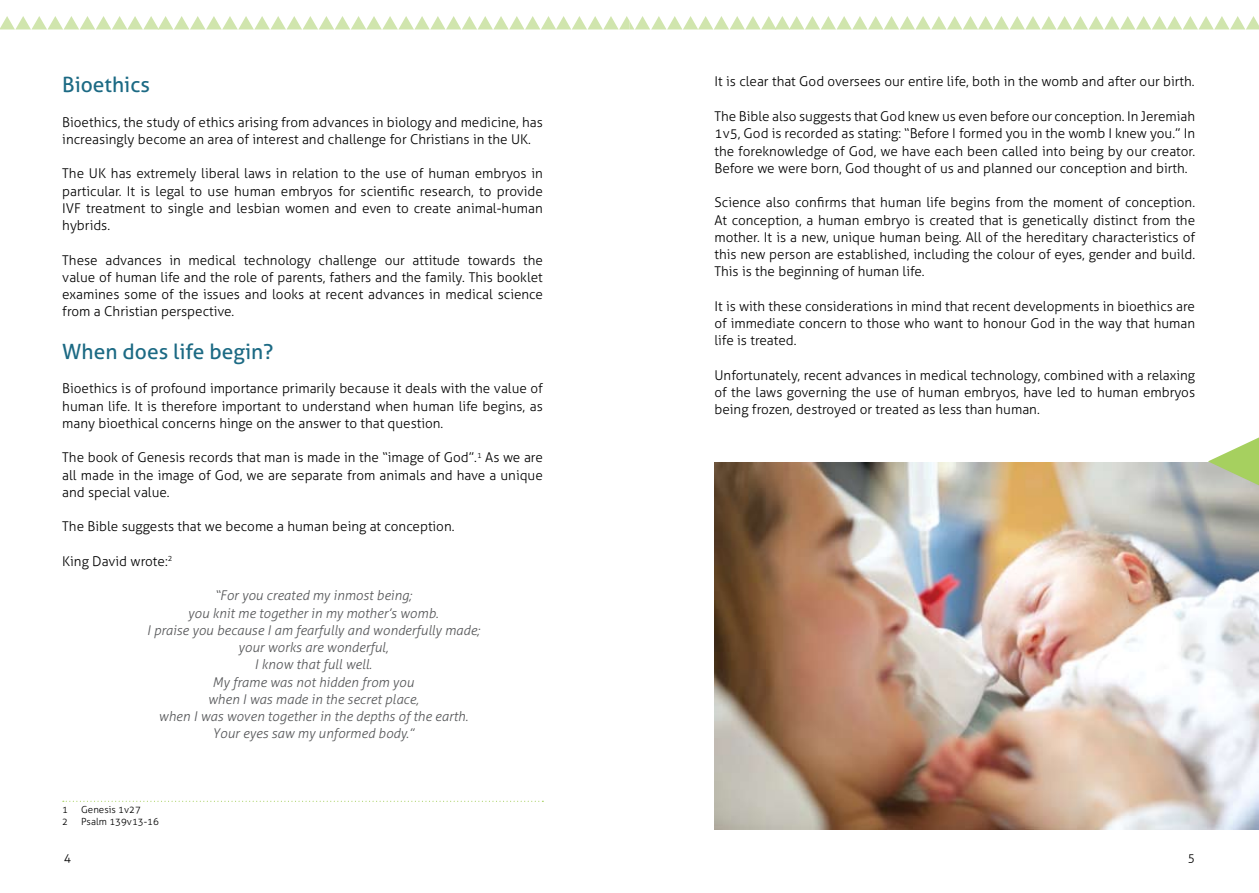
<style>
.page{position:relative;width:1259px;height:893px;background:#fff}
.page>*{position:absolute;margin:0;border:0;box-sizing:border-box;transform-origin:0 0}
.t1{font:21px "Aller";color:#1c6a84}
.t2{font:300 13.5px/17.2px "Aller";color:#000;text-align:justify}
.t3{font:italic 300 13.5px/17.2px "Aller";color:#58595b;text-align:center}
.t4{font:300 12px "Aller";color:#000}
.t5{font:300 9.75px "Aller";color:#000}
</style>
<div class="page">
<svg style="left:0;top:16px;width:1259px;height:13px"></svg>
<svg style="left:63px;top:801px;width:480px;height:1px"></svg>
<img style="left:714px;top:462px;width:545px;height:367px">
<svg style="left:1208px;top:437px;width:51px;height:48px"></svg>
<h1 class="t1" style="left:62px;top:72px;width:89px">Bioethics</h1>
<p class="t2" style="left:62px;top:113px;width:482px">Bioethics, the study of ethics arising from advances in biology and medicine, has increasingly become an area of interest and challenge for Christians in the UK.</p>
<p class="t2" style="left:62px;top:165px;width:482px">The UK has extremely liberal laws in relation to the use of human embryos in particular. It is legal to use human embryos for scientific research, to provide IVF treatment to single and lesbian women and even to create animal-human hybrids.</p>
<p class="t2" style="left:62px;top:251px;width:482px">These advances in medical technology challenge our attitude towards the value of human life and the role of parents, fathers and the family. This booklet examines some of the issues and looks at recent advances in medical science from a Christian perspective.</p>
<h1 class="t1" style="left:62px;top:338px;width:212px">When does life begin?</h1>
<p class="t2" style="left:62px;top:380px;width:482px">Bioethics is of profound importance primarily because it deals with the value of human life. It is therefore important to understand when human life begins, as many bioethical concerns hinge on the answer to that question.</p>
<p class="t2" style="left:62px;top:449px;width:482px">The book of Genesis records that man is made in the “image of God”.<sup>1</sup> As we are all made in the image of God, we are separate from animals and have a unique and special value.</p>
<p class="t2" style="left:62px;top:518px;width:394px">The Bible suggests that we become a human being at conception.</p>
<p class="t2" style="left:62px;top:552px;width:112px">King David wrote:<sup>2</sup></p>
<p class="t3" style="left:147px;top:587px;width:334px">“For you created my inmost being;<br>you knit me together in my mother’s womb.<br>I praise you because I am fearfully and wonderfully made; your works are wonderful,<br>I know that full well.<br>My frame was not hidden from you<br>when I was made in the secret place,<br>when I was woven together in the depths of the earth.<br>Your eyes saw my unformed body.”</p>
<p class="t5" style="left:62px;top:804px;width:7px">1</p>
<p class="t5" style="left:81px;top:804px;width:61px">Genesis 1v27</p>
<p class="t5" style="left:62px;top:815px;width:7px">2</p>
<p class="t5" style="left:81px;top:815px;width:79px">Psalm 139v13-16</p>
<p class="t2" style="left:714px;top:73px;width:481px">It is clear that God oversees our entire life, both in the womb and after our birth.</p>
<p class="t2" style="left:714px;top:108px;width:482px">The Bible also suggests that God knew us even before our conception. In Jeremiah 1v5, God is recorded as stating: “Before I formed you in the womb I knew you.” In the foreknowledge of God, we have each been called into being by our creator.<br>Before we were born, God thought of us and planned our conception and birth.</p>
<p class="t2" style="left:714px;top:194px;width:482px">Science also confirms that human life begins from the moment of conception.<br>At conception, a human embryo is created that is genetically distinct from the mother. It is a new, unique human being. All of the hereditary characteristics of this new person are established, including the colour of eyes, gender and build.<br>This is the beginning of human life.</p>
<p class="t2" style="left:714px;top:297px;width:482px">It is with these considerations in mind that recent developments in bioethics are of immediate concern to those who want to honour God in the way that human life is treated.</p>
<p class="t2" style="left:714px;top:366px;width:482px">Unfortunately, recent advances in medical technology, combined with a relaxing of the laws governing the use of human embryos, have led to human embryos being frozen, destroyed or treated as less than human.</p>
<p class="t4" style="left:64px;top:850px;width:9px">4</p>
<p class="t4" style="left:1188px;top:850px;width:9px">5</p>
</div>
